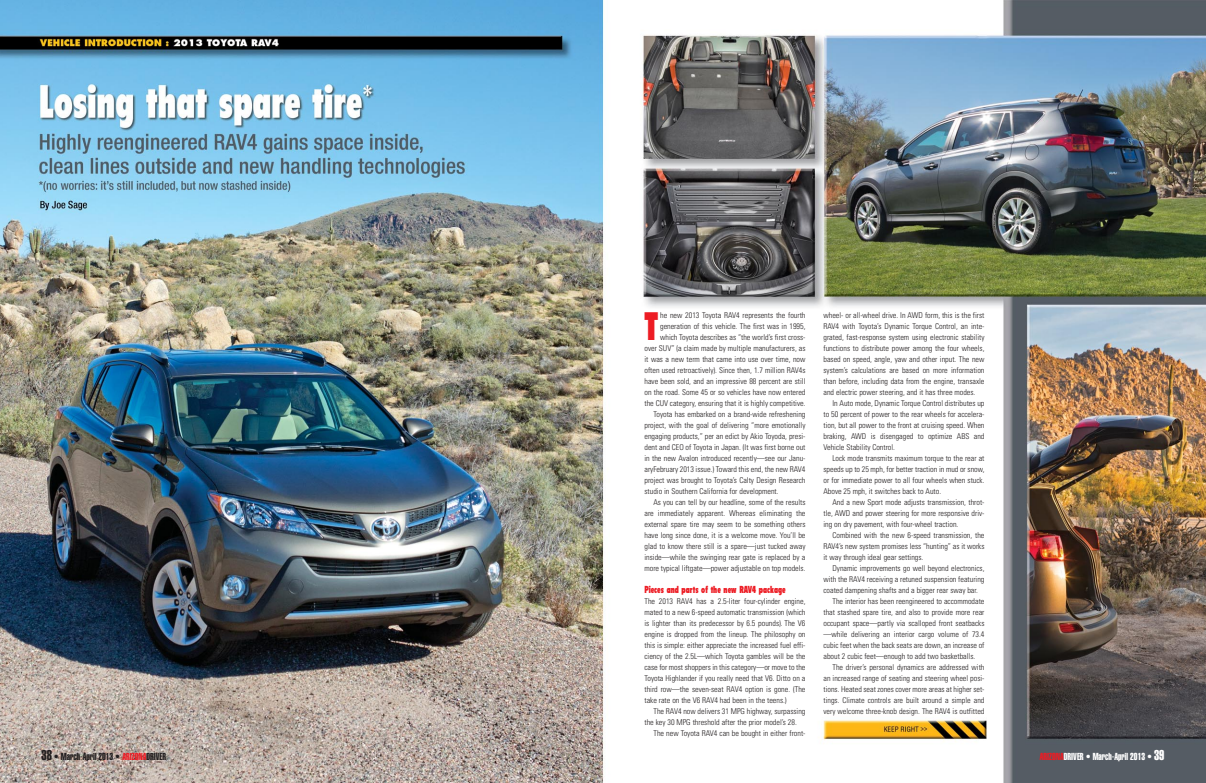
<style>
.page{position:relative;width:1206px;height:783px;background:#fff}
.page>*{position:absolute;margin:0;border:0;box-sizing:border-box;transform-origin:0 0}
.t1{font:900 condensed 39px "Flyer";color:#ed1c24}
.t2{font:900 condensed 10px "Flyer";color:#ed1c24}
.t3{font:10px "Helvetica Extra Compressed";color:#231f20}
.t4{font:10px "Helvetica Extra Compressed";color:#fff}
.t5{font:300 condensed 8px/11px "Univers";color:#231f20;text-align:justify}
.s1{font-size:14px}
.s2{color:#ed1c24}
</style>
<div class="page">
<img style="left:0;top:0;width:603px;height:783px">
<img style="left:603px;top:0;width:603px;height:783px">
<h1 class="t1" style="left:644px;top:312px;width:15px">T</h1>
<p class="t5" style="left:660px;top:310px;width:147px">he new 2013 Toyota RAV4 represents the fourth</p>
<p class="t5" style="left:660px;top:321px;width:147px">generation of this vehicle. The first was in 1995,</p>
<p class="t5" style="left:660px;top:332px;width:147px">which Toyota describes as “the world’s first cross -</p>
<p class="t5" style="left:645px;top:343px;width:163px">over SUV” (a claim made by multiple manufacturers, as</p>
<p class="t5" style="left:645px;top:354px;width:163px">it was a new term that came into use over time, now</p>
<p class="t5" style="left:645px;top:365px;width:163px">often used retroactively). Since then, 1.7 million RAV4s</p>
<p class="t5" style="left:645px;top:376px;width:162px">have been sold, and an impressive 88 percent are still</p>
<p class="t5" style="left:645px;top:387px;width:162px">on the road. Some 45 or so vehicles have now entered</p>
<p class="t5" style="left:645px;top:398px;width:163px">the CUV category, ensuring that it is highly competitive.</p>
<p class="t5" style="left:654px;top:409px;width:153px">Toyota has embarked on a brand-wide refreshening</p>
<p class="t5" style="left:645px;top:420px;width:163px">project, with the goal of delivering “more emotionally</p>
<p class="t5" style="left:645px;top:431px;width:162px">engaging products,” per an edict by Akio Toyoda, presi-</p>
<p class="t5" style="left:645px;top:442px;width:162px">dent and CEO of Toyota in Japan. (It was first borne out</p>
<p class="t5" style="left:645px;top:453px;width:162px">in the new Avalon introduced recently—see our Janu -</p>
<p class="t5" style="left:645px;top:464px;width:163px">ary February 2013 issue.) Toward this end, the new RAV4</p>
<p class="t5" style="left:645px;top:475px;width:162px">project was brought to Toyota’s Calty Design Research</p>
<p class="t5" style="left:645px;top:486px;width:136px">studio in Southern California for development.</p>
<p class="t5" style="left:654px;top:497px;width:153px">As you can tell by our headline, some of the results</p>
<p class="t5" style="left:645px;top:508px;width:162px">are immediately apparent. Whereas eliminating the</p>
<p class="t5" style="left:645px;top:519px;width:162px">external spare tire may seem to be something others</p>
<p class="t5" style="left:645px;top:530px;width:163px">have long since done, it is a welcome move. You’ll be</p>
<p class="t5" style="left:645px;top:541px;width:163px">glad to know there still is a spare—just tucked away</p>
<p class="t5" style="left:645px;top:552px;width:163px">inside—while the swinging rear gate is replaced by a</p>
<p class="t5" style="left:645px;top:563px;width:163px">more typical liftgate—power adjustable on top models.</p>
<p class="t2" style="left:644px;top:586px;width:143px">Pieces and parts of the new RAV4 package</p>
<p class="t5" style="left:644px;top:596px;width:163px">The 2013 RAV4 has a 2.5-liter four-cylinder engine, mated to a new 6-speed automatic transmission (which is lighter than its predecessor by 6.5 pounds). The V6 engine is dropped from the lineup. The philosophy on this is simple: either appreciate the increased fuel effi&shy;ciency of the 2.5L—which Toyota gambles will be the case for most shoppers in this category—or move to the Toyota Highlander if you really need that V6. Ditto on a third row—the seven-seat RAV4 option is gone. (The take rate on the V6 RAV4 had been in the teens.)</p>
<p class="t5" style="left:644px;top:706px;width:162px;text-indent:9px">The RAV4 now delivers 31 MPG highway, surpassing the key 30 MPG threshold after the prior model’s 28.</p>
<p class="t5" style="left:653px;top:728px;width:153px">The new Toyota RAV4 can be bought in either front-</p>
<p class="t5" style="left:823px;top:310px;width:163px">wheel- or all-wheel drive. In AWD form, this is the first RAV4 with Toyota’s Dynamic Torque Control, an inte&shy;grated, fast-response system using electronic stability functions to distribute power among the four wheels, based on speed, angle, yaw and other input. The new system’s calculations are based on more information than before, including data from the engine, transaxle and electric power steering, and it has three modes.</p>
<p class="t5" style="left:823px;top:398px;width:163px;text-indent:9px">In Auto mode, Dynamic Torque Control distributes up to 50 percent of power to the rear wheels for accelera&shy;tion, but all power to the front at cruising speed. When braking, AWD is disengaged to optimize ABS and Vehicle Stability Control.</p>
<p class="t5" style="left:823px;top:453px;width:163px;text-indent:9px">Lock mode transmits maximum torque to the rear at speeds up to 25 mph, for better traction in mud or snow, or for immediate power to all four wheels when stuck.<br>Above 25 mph, it switches back to Auto.</p>
<p class="t5" style="left:823px;top:497px;width:163px;text-indent:9px">And a new Sport mode adjusts transmission, throt&shy;tle, AWD and power steering for more responsive driv&shy;ing on dry pavement, with four-wheel traction.</p>
<p class="t5" style="left:823px;top:530px;width:163px;text-indent:9px">Combined with the new 6-speed transmission, the RAV4’s new system promises less “hunting” as it works it way through ideal gear settings.</p>
<p class="t5" style="left:832px;top:563px;width:154px">Dynamic improvements go well beyond electronics,</p>
<p class="t5" style="left:823px;top:574px;width:163px">with the RAV4 receiving a retuned suspension featuring</p>
<p class="t5" style="left:823px;top:585px;width:156px">coated dampening shafts and a bigger rear sway bar.</p>
<p class="t5" style="left:832px;top:596px;width:153px">The interior has been reengineered to accom modate</p>
<p class="t5" style="left:823px;top:607px;width:162px">that stashed spare tire, and also to provide more rear</p>
<p class="t5" style="left:823px;top:618px;width:162px">occupant space—partly via scalloped front seatbacks</p>
<p class="t5" style="left:823px;top:629px;width:163px">—while delivering an interior cargo volume of 73.4</p>
<p class="t5" style="left:823px;top:640px;width:162px">cubic feet when the back seats are down, an increase of</p>
<p class="t5" style="left:823px;top:651px;width:153px">about 2 cubic feet—enough to add two basketballs.</p>
<p class="t5" style="left:832px;top:662px;width:153px">The driver’s personal dynamics are addressed with</p>
<p class="t5" style="left:823px;top:673px;width:162px">an increased range of seating and steering wheel posi-</p>
<p class="t5" style="left:823px;top:684px;width:162px">tions. Heated seat zones cover more areas at higher set-</p>
<p class="t5" style="left:823px;top:695px;width:162px">tings. Climate controls are built around a simple and</p>
<p class="t5" style="left:823px;top:706px;width:163px">very welcome three-knob design. The RAV4 is outfitted</p>
<p class="t3" style="left:42px;top:753px;width:126px"><span class="s1">38</span> • March-April 2013 • <span class="s2">ARIZONA</span>DRIVER</p>
<p class="t4" style="left:1040px;top:753px;width:126px"><span class="s2">ARIZONA</span>DRIVER • March-April 2013 • <span class="s1">39</span></p>
</div>
